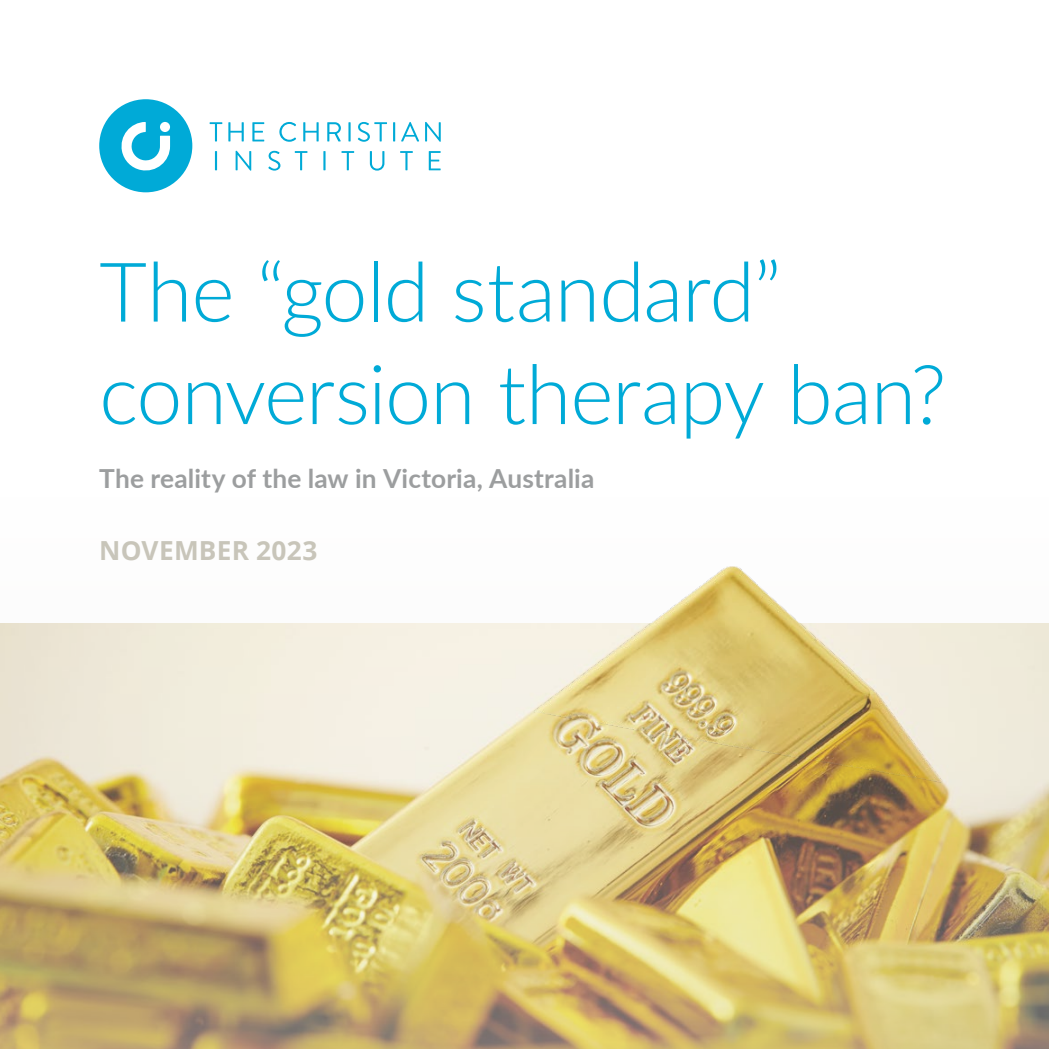
<style>
.page{position:relative;width:1049px;height:1049px;background:#fff}
.page>*{position:absolute;margin:0;border:0;box-sizing:border-box;transform-origin:0 0}
.t1{font:300 82.5px/102.5px "Lato";letter-spacing:-.015em;color:#00aad7}
.t2{font:700 26.25px "Lato";letter-spacing:.005em;color:#9c9e9f}
.t3{font:700 26.25px "Open Sans";letter-spacing:.01em;color:#c7c4b8}
</style>
<div class="page">
<svg style="left:210px;top:122px;width:12px;height:19px"></svg>
<svg style="left:228px;top:122px;width:16px;height:19px"></svg>
<svg style="left:252px;top:122px;width:12px;height:19px"></svg>
<svg style="left:279px;top:122px;width:17px;height:20px"></svg>
<svg style="left:303px;top:122px;width:16px;height:19px"></svg>
<svg style="left:327px;top:122px;width:14px;height:19px"></svg>
<hr style="left:348px;top:122px;width:3px;height:19px;background:#00aad7">
<svg style="left:358px;top:122px;width:29px;height:20px"></svg>
<svg style="left:393px;top:122px;width:2px;height:19px"></svg>
<svg style="left:401px;top:122px;width:18px;height:19px"></svg>
<svg style="left:425px;top:122px;width:16px;height:20px"></svg>
<svg style="left:215px;top:151px;width:2px;height:19px"></svg>
<svg style="left:236px;top:151px;width:15px;height:20px"></svg>
<svg style="left:268px;top:151px;width:12px;height:20px"></svg>
<svg style="left:295px;top:151px;width:12px;height:19px"></svg>
<svg style="left:323px;top:151px;width:2px;height:19px"></svg>
<svg style="left:341px;top:151px;width:13px;height:19px"></svg>
<svg style="left:370px;top:151px;width:14px;height:20px"></svg>
<svg style="left:400px;top:151px;width:13px;height:19px"></svg>
<svg style="left:429px;top:151px;width:12px;height:19px"></svg>
<svg style="left:99px;top:99px;width:93px;height:93px"></svg>
<img style="left:0;top:566px;width:1049px;height:483px">
<p class="t1" style="left:99px;top:238px;width:848px">The “gold standard” conversion therapy ban?</p>
<p class="t2" style="left:99px;top:459px;width:497px">The reality of the law in Victoria, Australia</p>
<p class="t3" style="left:99px;top:531px;width:220px">NOVEMBER 2023</p>
</div>
